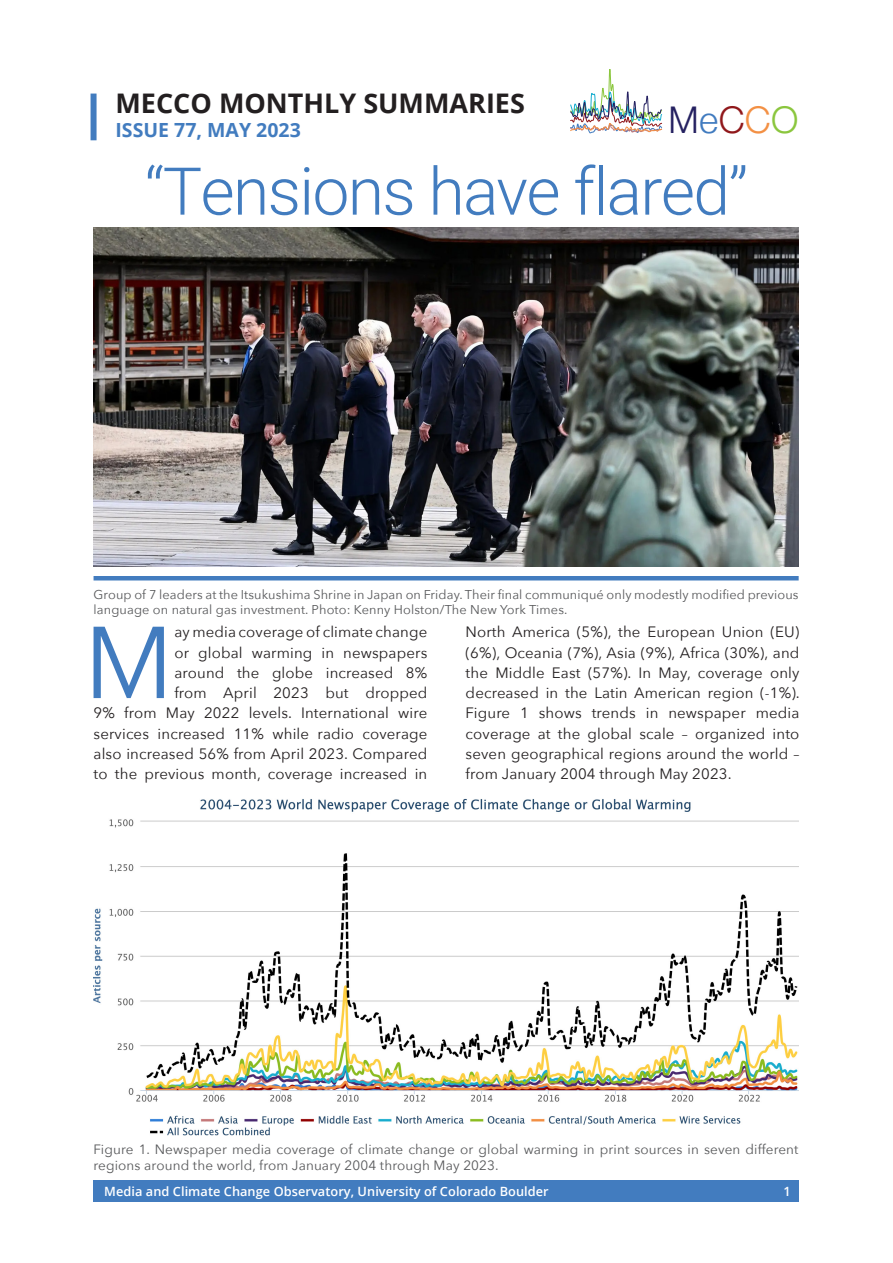
<style>
.page{position:relative;width:893px;height:1263px;background:#fff}
.page>*{position:absolute;margin:0;border:0;box-sizing:border-box;transform-origin:0 0}
.Page_Body_Text_-_Bla{font:100.8px "Avenir Next";color:#427cbf}
.Pull_Quote_Text{font:300 66px "Roboto";letter-spacing:-.025em;color:#427cbf}
.t1{font:300 36.9px "Helvetica Neue";letter-spacing:.01em;color:#252161}
.Page_Header_-_Black{font:700 27px "Open Sans";color:#231f20}
.Blue_Text_-_Align_Le{font:700 19.5px "Open Sans";color:#427cbf}
.Page_Body_Text_-_Bla-2{font:15px/20.2px "Avenir Next";letter-spacing:.01em;color:#231f20;text-align:right}
.Pull_Quote_Text-2{font:13.5px/16.2px "Avenir Next";letter-spacing:.01em;color:#57585a}
.Pull_Quote_Text-3{font:12.75px/15px "Avenir Next";letter-spacing:.01em;color:#57585a}
.t2{font:600 12.75px "Open Sans";letter-spacing:.005em;color:#fff}
.s1{color:#417bbf}
.s2{color:#90181b}
.s3{color:#f39044}
.s4{color:#8bc63e}
</style>
<div class="page">
<div style="left:91px;top:94px;width:6px;height:46px;background:#427cbf"></div>
<div style="left:94px;top:1180px;width:705px;height:21px;background:#427cbf"></div>
<hr style="left:94px;top:576px;width:705px;height:4px;background:#427cbf">
<img style="left:570px;top:69px;width:93px;height:64px">
<img style="left:93px;top:798px;width:705px;height:337px">
<img style="left:93px;top:228px;width:705px;height:338px">
<p class="Page_Header_-_Black" style="left:116px;top:84px;width:411px">MECCO MONTHLY SUMMARIES</p>
<p class="Blue_Text_-_Align_Le" style="left:116px;top:116px;width:187px">ISSUE 77, MAY 2023</p>
<p class="t1" style="left:669px;top:90px;width:131px">M<span class="s1">e</span><span class="s2">C</span><span class="s3">C</span><span class="s4">O</span></p>
<p class="Pull_Quote_Text" style="left:145px;top:145px;width:605px">“Tensions have flared”</p>
<p class="Pull_Quote_Text-3" style="left:94px;top:586px;width:707px">Group of 7 leaders at the Itsukushima Shrine in Japan on Friday. Their final communiqué only modestly modified previous language on natural gas investment. Photo: Kenny Holston/The New York Times.</p>
<p class="Page_Body_Text_-_Bla-2" style="left:94px;top:621px;width:335px">ay media coverage of climate change<br>or global warming in newspapers<br>around the globe increased 8%<br>from April 2023 but dropped<br>9% from May 2022 levels. International wire services increased 11% while radio coverage also increased 56% from April 2023. Compared to the previous month, coverage increased in</p>
<p class="Page_Body_Text_-_Bla-2" style="left:466px;top:621px;width:336px;text-align:justify">North America (5%), the European Union (EU) (6%), Oceania (7%), Asia (9%), Africa (30%), and the Middle East (57%). In May, coverage only decreased in the Latin American region (-1%).<br>Figure 1 shows trends in newspaper media coverage at the global scale – organized into seven geographical regions around the world – from January 2004 through May 2023.</p>
<p class="Page_Body_Text_-_Bla" style="left:84px;top:578px;width:91px">M</p>
<p class="Pull_Quote_Text-2" style="left:93px;top:1140px;width:707px">Figure 1. Newspaper media coverage of climate change or global warming in print sources in seven different regions around the world, from January 2004 through May 2023.</p>
<p class="t2" style="left:104px;top:1182px;width:446px">Media and Climate Change Observatory, University of Colorado Boulder</p>
<p class="t2" style="left:784px;top:1182px;width:9px">1</p>
</div>
